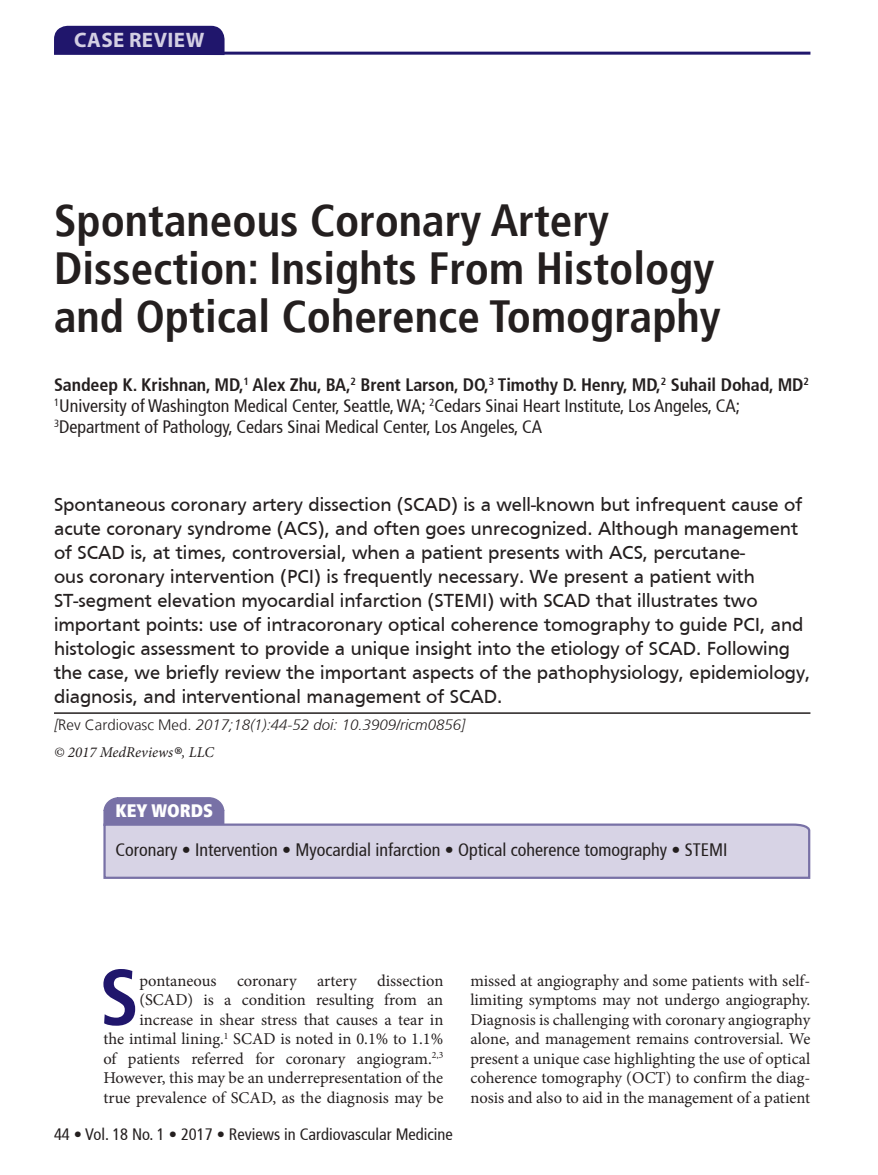
<style>
.page{position:relative;width:878px;height:1175px;background:#fff}
.page>*{position:absolute;margin:0;border:0;box-sizing:border-box;transform-origin:0 0}
.t1{font:700 condensed 78.9px "Frutiger 67";color:#20166c}
.t2{font:700 condensed 45px/48px "Frutiger";color:#241f1f}
.t3{font:700 21px "Myriad Pro";letter-spacing:.02em;color:#d3cfe3}
.t4{font:19.5px/24px "Frutiger";color:#241f1f}
.t5{font:condensed 18px/21px "Frutiger 57";color:#241f1f}
.t6{font:700 condensed 18px "Frutiger 67";letter-spacing:-.005em;color:#241f1f}
.t7{font:900 condensed 18px "Frutiger";color:#fff}
.t8{font:16.5px/19.5px "Minion Pro";color:#241f1f;text-align:right}
.t9{font:condensed 16.5px "Frutiger 57";color:#241f1f}
.t10{font:italic 300 15px "Frutiger 46";color:#241f1f}
.t11{font:italic 15px "Minion Pro";color:#241f1f}
.s1{font-family:"Frutiger LT";font-style:normal}
.s2{font-size:27px}
</style>
<div class="page">
<hr style="left:54px;top:52px;width:756px;height:3px;background:#20166c">
<div style="left:54px;top:26px;width:170px;height:29px;background:#20166c"></div>
<hr style="left:54px;top:712px;width:756px;height:2px;background:#241f1f">
<svg style="left:103px;top:797px;width:708px;height:82px"></svg>
<p class="t3" style="left:74px;top:29px;width:132px">CASE REVIEW</p>
<h2 class="t2" style="left:54px;top:197px;width:668px">Spontaneous Coronary Artery<br>Dissection: Insights From Histology and Optical Coherence Tomography</h2>
<p class="t6" style="left:54px;top:374px;width:756px">Sandeep K. Krishnan, MD,<sup>1</sup> Alex Zhu, BA,<sup>2</sup> Brent Larson, DO,<sup>3</sup> Timothy D. Henry, MD,<sup>2</sup> Suhail Dohad, MD<sup>2</sup></p>
<p class="t5" style="left:54px;top:395px;width:687px"><sup>1</sup>University of Washington Medical Center, Seattle, WA; <sup>2</sup>Cedars Sinai Heart Institute, Los Angeles, CA;<br><sup>3</sup>Department of Pathology, Cedars Sinai Medical Center, Los Angeles, CA</p>
<p class="t4" style="left:54px;top:492px;width:757px">Spontaneous coronary artery dissection (SCAD) is a well-known but infrequent cause of acute coronary syndrome (ACS), and often goes unrecognized. Although management of SCAD is, at times, controversial, when a patient presents with ACS, percutane-<br>ous coronary intervention (PCI) is frequently necessary. We present a patient with ST-segment elevation myocardial infarction (STEMI) with SCAD that illustrates two important points: use of intracoronary optical coherence tomography to guide PCI, and histologic assessment to provide a unique insight into the etiology of SCAD. Following the case, we briefly review the important aspects of the pathophysiology, epidemiology, diagnosis, and interventional management of SCAD.</p>
<p class="t10" style="left:54px;top:716px;width:413px">[<span class="s1">Rev Cardiovasc Med.</span> 2017;18(1):44-52 doi: 10.3909/ricm0856]</p>
<p class="t11" style="left:54px;top:742px;width:161px">© 2017 MedReviews<span class="s2">®</span>, LLC</p>
<p class="t7" style="left:115px;top:799px;width:99px">KEY WORDS</p>
<p class="t5" style="left:115px;top:839px;width:613px">Coronary • Intervention • Myocardial infarction • Optical coherence tomography • STEMI</p>
<h1 class="t1" style="left:100px;top:950px;width:41px">S</h1>
<p class="t8" style="left:103px;top:971px;width:341px">pontaneous coronary artery dissection (SCAD) is a condition resulting from an increase in shear stress that causes a tear in<br>the intimal lining.<sup>1</sup> SCAD is noted in 0.1% to 1.1% of patients referred for coronary angiogram.<sup>2,3<br></sup>However, this may be an underrepresentation of the true prevalence of SCAD, as the diagnosis may be</p>
<p class="t8" style="left:470px;top:971px;width:341px;text-align:justify">missed at angiography and some patients with self&shy;limiting symptoms may not undergo angiography.<br>Diagnosis is challenging with coronary angiography alone, and management remains controversial. We present a unique case highlighting the use of optical coherence tomography (OCT) to confirm the diag&shy;nosis and also to aid in the management of a patient</p>
<p class="t9" style="left:54px;top:1124px;width:400px">44 • Vol. 18 No. 1 • 2017 • Reviews in Cardiovascular Medicine</p>
</div>
